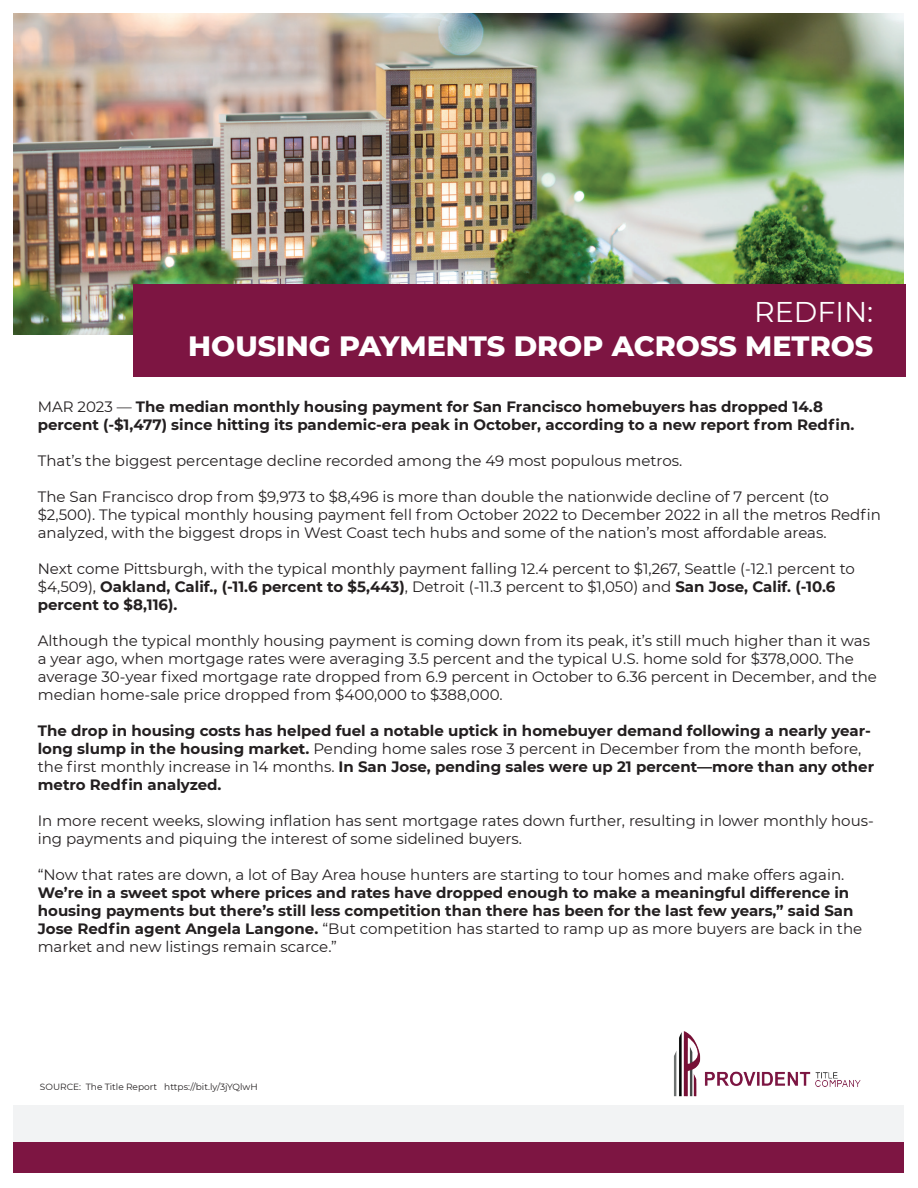
<style>
.page{position:relative;width:918px;height:1188px;background:#fff}
.page>*{position:absolute;margin:0;border:0;box-sizing:border-box;transform-origin:0 0}
.t1{font:800 28.5px "Montserrat";color:#fff}
.t2{font:28.5px "Montserrat";color:#fff}
.t3{font:15px/18px "Montserrat";color:#231f20}
.t4{font:700 15px/18px "Montserrat";color:#231f20}
.t5{font:9px "Montserrat";color:#231f20}
.s1{font-weight:400}
.s2{font-weight:700}
</style>
<div class="page">
<img style="left:14px;top:13px;width:890px;height:321px">
<div style="left:134px;top:284px;width:772px;height:92px;background:#7d1542"></div>
<div style="left:13px;top:1105px;width:891px;height:68px;background:#f2f3f4"></div>
<div style="left:13px;top:1143px;width:891px;height:30px;background:#7d1542"></div>
<img style="left:674px;top:1031px;width:187px;height:66px">
<h1 class="t2" style="left:754px;top:292px;width:121px">REDFIN:</h1>
<h1 class="t1" style="left:188px;top:325px;width:687px">HOUSING PAYMENTS DROP ACROSS METROS</h1>
<p class="t4" style="left:38px;top:397px;width:818px"><span class="s1">MAR 2023 —</span> The median monthly housing payment for San Francisco homebuyers has dropped 14.8 percent (-$1,477) since hitting its pandemic-era peak in October, according to a new report from Redfin.</p>
<p class="t3" style="left:38px;top:451px;width:646px">That’s the biggest percentage decline recorded among the 49 most populous metros.</p>
<p class="t3" style="left:38px;top:487px;width:845px">The San Francisco drop from $9,973 to $8,496 is more than double the nationwide decline of 7 percent (to $2,500). The typical monthly housing payment fell from October 2022 to December 2022 in all the metros Redfin analyzed, with the biggest drops in West Coast tech hubs and some of the nation’s most affordable areas.</p>
<p class="t3" style="left:38px;top:559px;width:819px">Next come Pittsburgh, with the typical monthly payment falling 12.4 percent to $1,267, Seattle (-12.1 percent to $4,509), <span class="s2">Oakland, Calif., (-11.6 percent to $5,443)</span>, Detroit (-11.3 percent to $1,050) and <span class="s2">San Jose, Calif. (-10.6 percent to $8,116).</span></p>
<p class="t3" style="left:38px;top:631px;width:841px">Although the typical monthly housing payment is coming down from its peak, it’s still much higher than it was a year ago, when mortgage rates were averaging 3.5 percent and the typical U.S. home sold for $378,000. The average 30-year fixed mortgage rate dropped from 6.9 percent in October to 6.36 percent in December, and the median home-sale price dropped from $400,000 to $388,000.</p>
<p class="t4" style="left:38px;top:721px;width:838px">The drop in housing costs has helped fuel a notable uptick in homebuyer demand following a nearly year&shy;long slump in the housing market. <span class="s1">Pending home sales rose 3 percent in December from the month before, the first monthly increase in 14 months.</span> In San Jose, pending sales were up 21 percent—more than any other metro Redfin analyzed.</p>
<p class="t3" style="left:38px;top:811px;width:838px">In more recent weeks, slowing inflation has sent mortgage rates down further, resulting in lower monthly hous&shy;ing payments and piquing the interest of some sidelined buyers.</p>
<p class="t3" style="left:38px;top:865px;width:808px">“Now that rates are down, a lot of Bay Area house hunters are starting to tour homes and make offers again.</p>
<p class="t4" style="left:38px;top:883px;width:826px">We’re in a sweet spot where prices and rates have dropped enough to make a meaningful difference in housing payments but there’s still less competition than there has been for the last few years,” said San Jose Redfin agent Angela Langone. <span class="s1">“But competition has started to ramp up as more buyers are back in the market and new listings remain scarce.”</span></p>
<p class="t5" style="left:40px;top:1080px;width:219px">SOURCE: The Title Report https://bit.ly/3jYQlwH</p>
</div>
